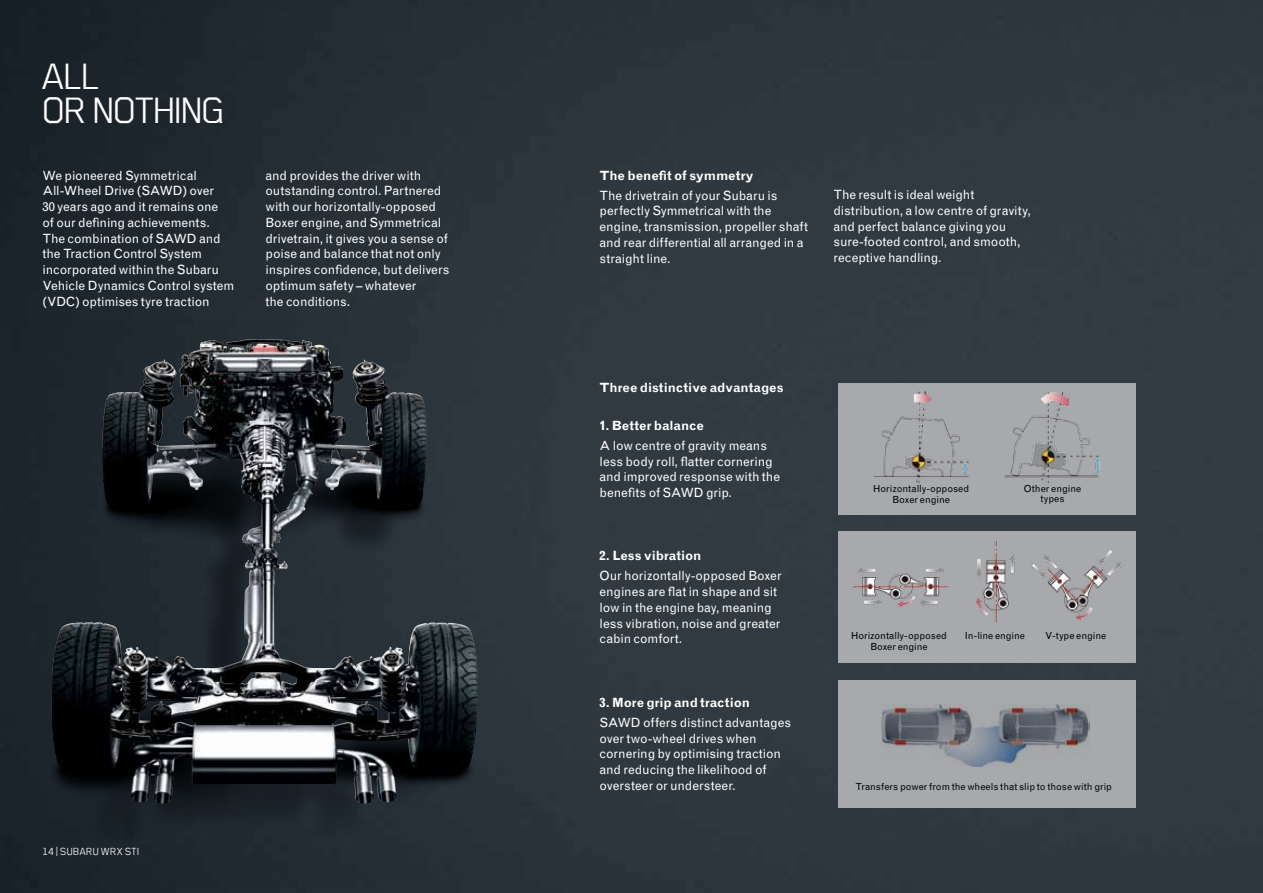
<style>
.page{position:relative;width:1263px;height:893px;background:#fff}
.page>*{position:absolute;margin:0;border:0;box-sizing:border-box;transform-origin:0 0}
.t1{font:42.75px/34.2px "Subaru";letter-spacing:-.06em;color:#fff}
.t2{font:12.75px/15.8px "Grotesque";letter-spacing:-.01em;color:#fff}
.t3{font:700 12.75px "Grotesque";letter-spacing:-.005em;color:#fff}
.t4{font:12px "Subaru";color:#fff}
.t5{font:9.75px/11.2px "Grotesque";letter-spacing:-.005em;color:#000;text-align:center}
</style>
<div class="page">
<img style="left:0;top:0;width:1263px;height:893px">
<div style="left:838px;top:531px;width:297px;height:132px;background:#a7a9ac"></div>
<div style="left:838px;top:680px;width:297px;height:128px;background:#a7a9ac"></div>
<img style="left:975px;top:540px;width:41px;height:84px">
<img style="left:852px;top:567px;width:97px;height:41px">
<img style="left:1031px;top:550px;width:91px;height:71px">
<img style="left:882px;top:705px;width:208px;height:62px">
<div style="left:838px;top:383px;width:297px;height:131px;background:#a7a9ac"></div>
<img style="left:874px;top:392px;width:96px;height:91px">
<img style="left:1004px;top:392px;width:96px;height:92px">
<img style="left:4px;top:321px;width:545px;height:563px">
<img style="left:105px;top:340px;width:141px;height:106px">
<h1 class="t1" style="left:43px;top:58px;width:185px">ALL<br>OR NOTHING</h1>
<p class="t2" style="left:43px;top:167px;width:193px">We pioneered Symmetrical<br>All-Wheel Drive (SAWD) over<br>30 years ago and it remains one<br>of our defining achievements.<br>The combination of SAWD and the Traction Control System incorporated within the Subaru<br>Vehicle Dynamics Control system (VDC) optimises tyre traction</p>
<p class="t2" style="left:266px;top:167px;width:185px">and provides the driver with outstanding control. Partnered with our horizontally-opposed<br>Boxer engine, and Symmetrical drivetrain, it gives you a sense of poise and balance that not only inspires confidence, but delivers optimum safety – whatever<br>the conditions.</p>
<p class="t3" style="left:600px;top:168px;width:156px">The benefit of symmetry</p>
<p class="t2" style="left:600px;top:187px;width:210px">The drivetrain of your Subaru is perfectly Symmetrical with the engine, transmission, propeller shaft and rear differential all arranged in a straight line.</p>
<p class="t2" style="left:833px;top:187px;width:199px">The result is ideal weight distribution, a low centre of gravity, and perfect balance giving you sure-footed control, and smooth, receptive handling.</p>
<p class="t4" style="left:43px;top:845px;width:99px">14 | SUBARU WRX STI</p>
<p class="t3" style="left:600px;top:380px;width:185px">Three distinctive advantages</p>
<p class="t3" style="left:600px;top:418px;width:106px">1. Better balance</p>
<p class="t2" style="left:600px;top:438px;width:182px">A low centre of gravity means less body roll, flatter cornering and improved response with the benefits of SAWD grip.</p>
<p class="t3" style="left:600px;top:548px;width:103px">2. Less vibration</p>
<p class="t2" style="left:600px;top:568px;width:184px">Our horizontally-opposed Boxer engines are flat in shape and sit low in the engine bay, meaning less vibration, noise and greater cabin comfort.</p>
<p class="t3" style="left:600px;top:695px;width:152px">3. More grip and traction</p>
<p class="t2" style="left:600px;top:714px;width:193px">SAWD offers distinct advantages over two-wheel drives when cornering by optimising traction and reducing the likelihood of oversteer or understeer.</p>
<p class="t5" style="left:873px;top:483px;width:97px">Horizontally-opposed<br>Boxer engine</p>
<p class="t5" style="left:1024px;top:484px;width:59px;line-height:9.8px">Other engine types</p>
<p class="t5" style="left:851px;top:630px;width:97px">Horizontally-opposed</p>
<p class="t5" style="left:965px;top:630px;width:62px">In-line engine</p>
<p class="t5" style="left:870px;top:641px;width:59px">Boxer engine</p>
<p class="t5" style="left:1045px;top:630px;width:63px">V-type engine</p>
<p class="t5" style="left:855px;top:781px;width:258px">Transfers power from the wheels that slip to those with grip</p>
</div>
